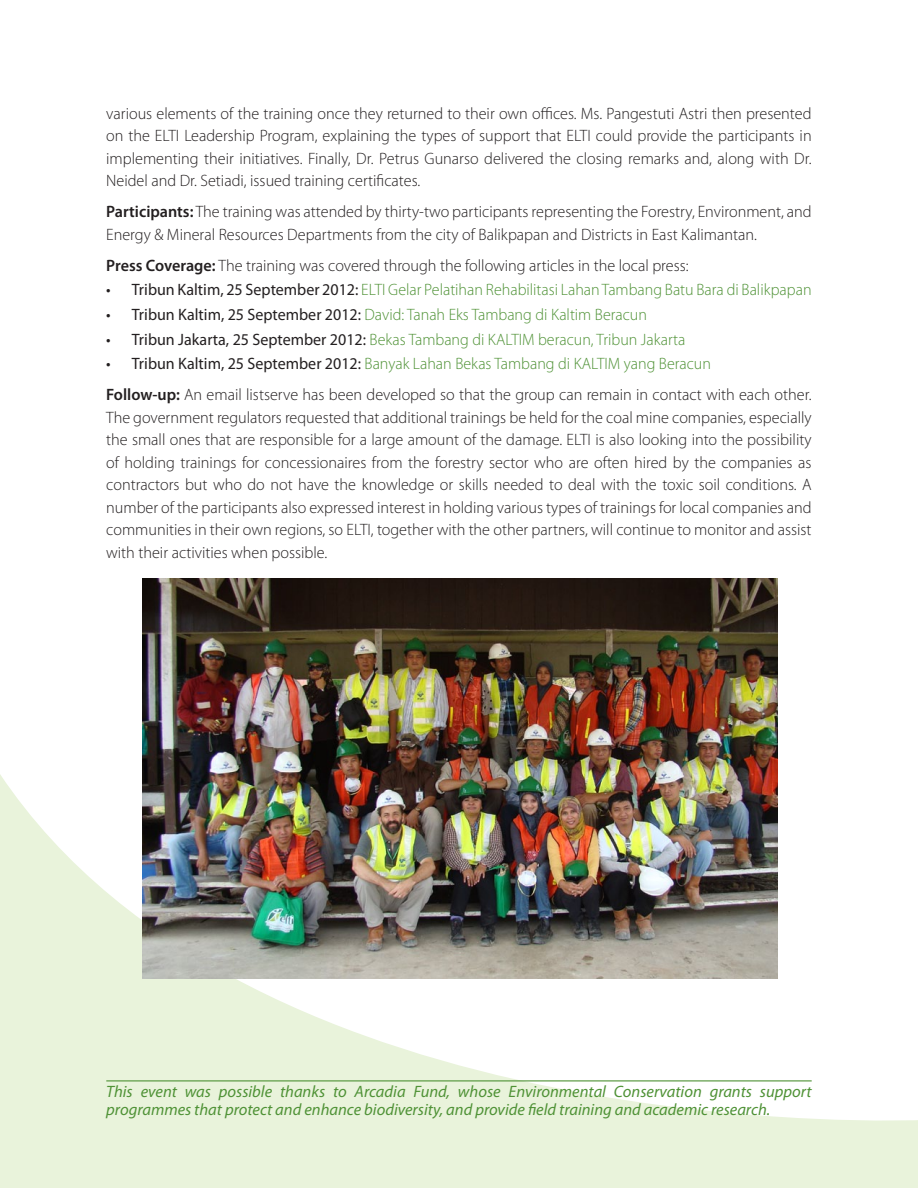
<style>
.page{position:relative;width:918px;height:1188px;background:#fff}
.page>*{position:absolute;margin:0;border:0;box-sizing:border-box;transform-origin:0 0}
.text{font:300 16.5px/22.5px "Myriad Pro";color:#231f20;text-align:justify}
.Bullet_list{font:300 16.5px "Myriad Pro";color:#4f9236}
.t1{font:italic 16.5px/18px "Myriad Pro";color:#4f9236}
.s1{font-weight:600}
.s2{font-weight:400;color:#231f20}
</style>
<div class="page">
<svg style="left:0;top:774px;width:918px;height:414px;fill:#e9f3db"></svg>
<hr style="left:106px;top:1080px;width:706px;height:1px;background:#4f9236">
<img style="left:143px;top:579px;width:635px;height:399px">
<p class="text" style="left:106px;top:102px;width:707px">various elements of the training once they returned to their own offices. Ms. Pangestuti Astri then presented on the ELTI Leadership Program, explaining the types of support that ELTI could provide the participants in implementing their initiatives. Finally, Dr. Petrus Gunarso delivered the closing remarks and, along with Dr.<br>Neidel and Dr. Setiadi, issued training certificates.</p>
<p class="text" style="left:106px;top:201px;width:707px"><span class="s1">Participants:</span> The training was attended by thirty-two participants representing the Forestry, Environment, and<br>Energy &amp; Mineral Resources Departments from the city of Balikpapan and Districts in East Kalimantan.</p>
<p class="text" style="left:106px;top:254px;width:584px"><span class="s1">Press Coverage:</span> The training was covered through the following articles in the local press:</p>
<p class="Bullet_list" style="left:106px;top:281px;width:707px"><span class="s2">• Tribun Kaltim, 25 September 2012:</span> ELTI Gelar Pelatihan Rehabilitasi Lahan Tambang Batu Bara di Balikpapan</p>
<p class="Bullet_list" style="left:106px;top:305px;width:542px"><span class="s2">• Tribun Kaltim, 25 September 2012:</span> David: Tanah Eks Tambang di Kaltim Beracun</p>
<p class="Bullet_list" style="left:106px;top:330px;width:581px"><span class="s2">• Tribun Jakarta, 25 September 2012:</span> Bekas Tambang di KALTIM beracun, Tribun Jakarta</p>
<p class="Bullet_list" style="left:106px;top:355px;width:606px"><span class="s2">• Tribun Kaltim, 25 September 2012:</span> Banyak Lahan Bekas Tambang di KALTIM yang Beracun</p>
<p class="text" style="left:106px;top:384px;width:707px"><span class="s1">Follow-up:</span> An email listserve has been developed so that the group can remain in contact with each other.<br>The government regulators requested that additional trainings be held for the coal mine companies, especially the small ones that are responsible for a large amount of the damage. ELTI is also looking into the possibility of holding trainings for concessionaires from the forestry sector who are often hired by the companies as contractors but who do not have the knowledge or skills needed to deal with the toxic soil conditions. A number of the participants also expressed interest in holding various types of trainings for local companies and communities in their own regions, so ELTI, together with the other partners, will continue to monitor and assist with their activities when possible.</p>
<p class="t1" style="left:106px;top:1082px;width:707px">This event was possible thanks to Arcadia Fund, whose Environmental Conservation grants support programmes that protect and enhance biodiversity, and provide field training and academic research.</p>
</div>
